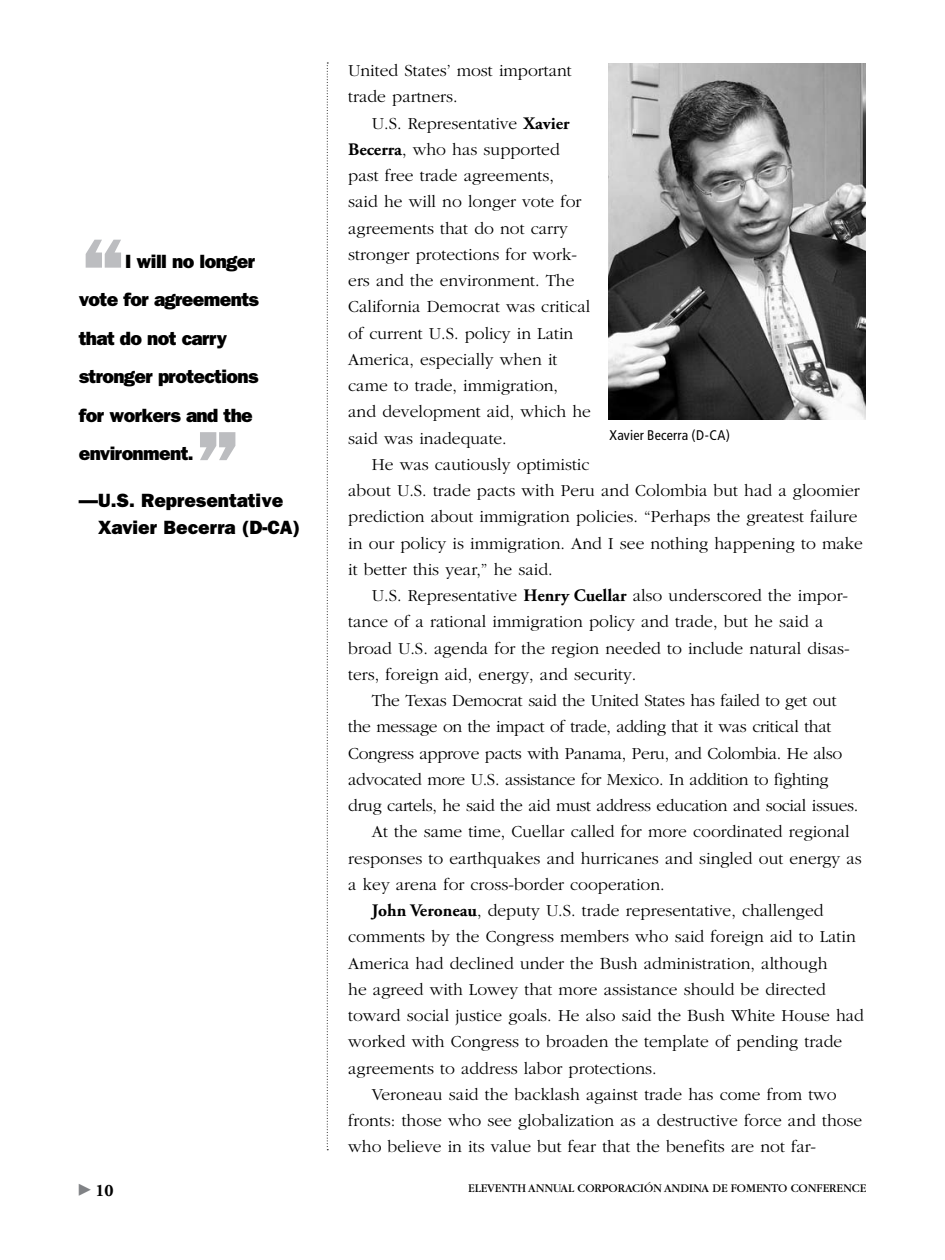
<style>
.page{position:relative;width:945px;height:1260px;background:#fff}
.page>*{position:absolute;margin:0;border:0;box-sizing:border-box;transform-origin:0 0}
.t1{font:800 94.5px "Franklin Gothic LT";color:#bcbdc0}
.t2{font:800 19.25px/38.5px "Franklin Gothic LT";letter-spacing:-.03em;color:#000}
.t3{font:800 19.25px "Franklin Gothic LT";color:#000}
.t4{font:300 17.5px/26.2px "Garamond";color:#000}
.t5{font:300 17.5px "Garamond";letter-spacing:-.02em;color:#000}
.t6{font:700 17.5px "Adobe Garamond";color:#000}
.t7{font:condensed 14px "Frutiger";letter-spacing:.015em;color:#000}
.t8{font:12.25px "Garamond";color:#000}
.s1{font-family:"Adobe Garamond Pro";font-weight:700}
</style>
<div class="page">
<svg style="left:327px;top:63px;width:1px;height:1087px"></svg>
<img style="left:608px;top:63px;width:258px;height:357px">
<h1 class="t1" style="left:79px;top:217px;width:51px">“</h1>
<p class="t2" style="left:79px;top:242px;width:182px;text-indent:46px">I will no longer vote for agreements that do not carry stronger protections for workers and the environment.</p>
<p class="t3" style="left:79px;top:490px;width:206px">—U.S. Representative</p>
<h1 class="t1" style="left:193px;top:409px;width:51px">”</h1>
<p class="t3" style="left:98px;top:516px;width:203px">Xavier Becerra (D-CA)</p>
<p class="t6" style="left:96px;top:1181px;width:20px">10</p>
<p class="t4" style="left:348px;top:58px;width:225px">United States’ most important trade partners.</p>
<p class="t4" style="left:348px;top:110px;width:244px;text-indent:24px">U. S. Representative <span class="s1">Xavier<br>Becerra</span>, who has supported past free trade agreements,<br>said he will no longer vote for agreements that do not carry stronger protections for work&shy;ers and the environment. The<br>California Democrat was critical of current U. S. policy in Latin<br>America, especially when it came to trade, immigration,<br>and development aid, which he said was inadequate.</p>
<p class="t4" style="left:348px;top:452px;width:516px;text-indent:24px">He was cautiously optimistic<br>about U. S. trade pacts with Peru and Colombia but had a gloomier prediction about immigration policies. “Perhaps the greatest failure in our policy is immigration. And I see nothing happening to make it better this year,” he said.</p>
<p class="t4" style="left:348px;top:583px;width:503px;text-indent:24px">U. S. Representative <span class="s1">Henry Cuellar</span> also underscored the impor&shy;tance of a rational immigration policy and trade, but he said a broad U. S. agenda for the region needed to include natural disas&shy;ters, foreign aid, energy, and security.</p>
<p class="t5" style="left:372px;top:691px;width:466px">The Texas Democrat said the United States has failed to get out</p>
<p class="t5" style="left:348px;top:718px;width:485px">the message on the impact of trade, adding that it was critical that</p>
<p class="t5" style="left:348px;top:744px;width:496px">Congress approve pacts with Panama, Peru, and Colombia. He also</p>
<p class="t5" style="left:348px;top:770px;width:482px">advocated more U. S. assistance for Mexico. In addition to fighting</p>
<p class="t5" style="left:348px;top:796px;width:509px">drug cartels, he said the aid must address education and social issues.</p>
<p class="t4" style="left:372px;top:819px;width:479px">At the same time, Cuellar called for more coordinated regional</p>
<p class="t4" style="left:348px;top:845px;width:515px">responses to earthquakes and hurricanes and singled out energy as</p>
<p class="t4" style="left:348px;top:872px;width:315px">a key arena for cross-border cooperation.</p>
<p class="t4" style="left:372px;top:898px;width:453px"><span class="s1">John Veroneau</span>, deputy U. S. trade representative, challenged</p>
<p class="t4" style="left:348px;top:924px;width:509px">comments by the Congress members who said foreign aid to Latin</p>
<p class="t4" style="left:348px;top:950px;width:481px">America had declined under the Bush administration, although</p>
<p class="t4" style="left:348px;top:977px;width:479px">he agreed with Lowey that more assistance should be directed</p>
<p class="t4" style="left:348px;top:1003px;width:517px">toward social justice goals. He also said the Bush White House had</p>
<p class="t4" style="left:348px;top:1029px;width:496px">worked with Congress to broaden the template of pending trade</p>
<p class="t4" style="left:348px;top:1055px;width:307px">agreements to address labor protections.</p>
<p class="t4" style="left:372px;top:1082px;width:466px">Veroneau said the backlash against trade has come from two</p>
<p class="t4" style="left:348px;top:1108px;width:516px">fronts: those who see globalization as a destructive force and those</p>
<p class="t4" style="left:348px;top:1134px;width:469px">who believe in its value but fear that the benefits are not far-</p>
<p class="t7" style="left:610px;top:427px;width:122px">Xavier Becerra (D-CA)</p>
<p class="t8" style="left:468px;top:1182px;width:399px">ELEVENTH ANNUAL CORPORACIÓN ANDINA DE FOMENTO CONFERENCE</p>
</div>
